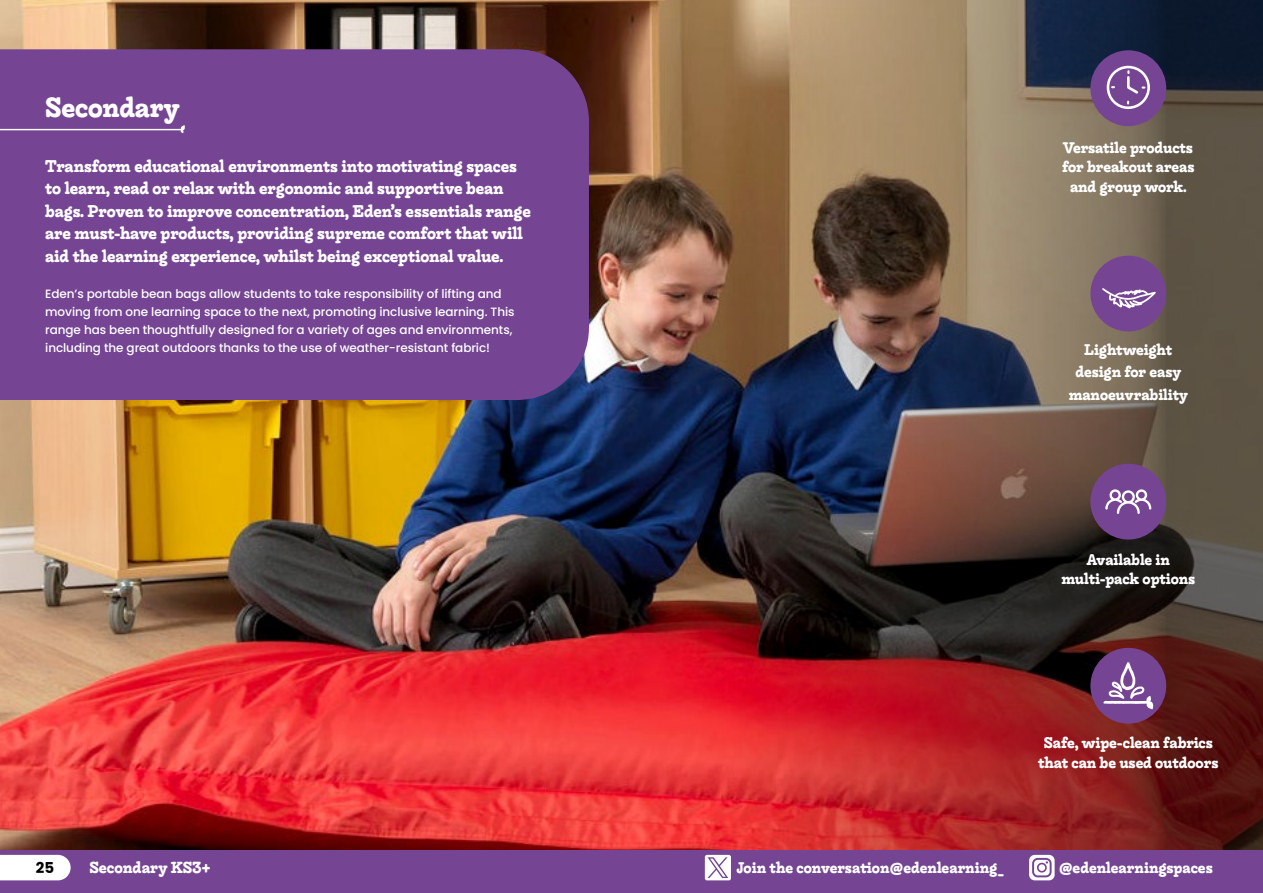
<style>
.page{position:relative;width:1263px;height:893px;background:#fff}
.page>*{position:absolute;margin:0;border:0;box-sizing:border-box;transform-origin:0 0}
.t1{font:700 27px "Liebe Ruth";letter-spacing:-.005em;color:#fff}
.t2{font:700 16.5px/22.5px "Liebe Ruth";letter-spacing:-.005em;color:#fff}
.t3{font:700 15.6px "Liebe Ruth";color:#fff}
.t4{font:700 15px/19.5px "Liebe Ruth";letter-spacing:-.005em;color:#fff;text-align:center}
.t5{font:700 15px "Poppins";color:#000}
.t6{font:500 12px/18px "Poppins";letter-spacing:-.005em;color:#fff}
</style>
<div class="page">
<div style="left:0;top:842px;width:1263px;height:51px;background:#754594"></div>
<div style="left:0;top:855px;width:71px;height:25px;background:#fff"></div>
<div style="left:705px;top:855px;width:26px;height:25px;background:#fff;border-radius:2px"></div>
<svg style="left:707px;top:857px;width:21px;height:21px"></svg>
<svg style="left:1029px;top:855px;width:25px;height:25px"></svg>
<svg style="left:1032px;top:858px;width:19px;height:19px"></svg>
<img style="left:0;top:0;width:675px;height:850px">
<div style="left:0;top:49px;width:589px;height:351px;background:#754594"></div>
<svg style="left:0;top:125px;width:185px;height:8px"></svg>
<img style="left:675px;top:0;width:588px;height:850px">
<div style="left:1090px;top:648px;width:76px;height:76px;background:#754594;border-radius:50%"></div>
<svg style="left:1103px;top:662px;width:50px;height:47px"></svg>
<div style="left:1090px;top:464px;width:76px;height:75px;background:#754594;border-radius:50%"></div>
<svg style="left:1105px;top:489px;width:46px;height:25px"></svg>
<div style="left:1090px;top:50px;width:76px;height:76px;background:#754594;border-radius:50%"></div>
<svg style="left:1107px;top:66px;width:43px;height:43px"></svg>
<div style="left:1090px;top:256px;width:76px;height:75px;background:#754594;border-radius:50%"></div>
<svg style="left:1102px;top:288px;width:54px;height:20px"></svg>
<h1 class="t1" style="left:45px;top:92px;width:136px">Secondary</h1>
<p class="t2" style="left:45px;top:155px;width:487px">Transform educational environments into motivating spaces to learn, read or relax with ergonomic and supportive bean bags. Proven to improve concentration, Eden’s essentials range are must-have products, providing supreme comfort that will aid the learning experience, whilst being exceptional value.</p>
<p class="t6" style="left:45px;top:285px;width:471px">Eden’s portable bean bags allow students to take responsibility of lifting and moving from one learning space to the next, promoting inclusive learning. This range has been thoughtfully designed for a variety of ages and environments, including the great outdoors thanks to the use of weather-resistant fabric!</p>
<p class="t4" style="left:1062px;top:138px;width:134px">Versatile products for breakout areas and group work.</p>
<p class="t4" style="left:1069px;top:338px;width:121px;line-height:22.5px">Lightweight design for easy manoeuvrability</p>
<p class="t4" style="left:1061px;top:550px;width:135px">Available in multi-pack options</p>
<p class="t4" style="left:1038px;top:733px;width:182px">Safe, wipe-clean fabrics that can be used outdoors</p>
<p class="t5" style="left:36px;top:859px;width:20px">25</p>
<h3 class="t3" style="left:89px;top:859px;width:122px">Secondary KS3+</h3>
<p class="t4" style="left:736px;top:858px;width:269px">Join the conversation@edenlearning_</p>
<p class="t4" style="left:1058px;top:858px;width:156px">@edenlearningspaces</p>
</div>
